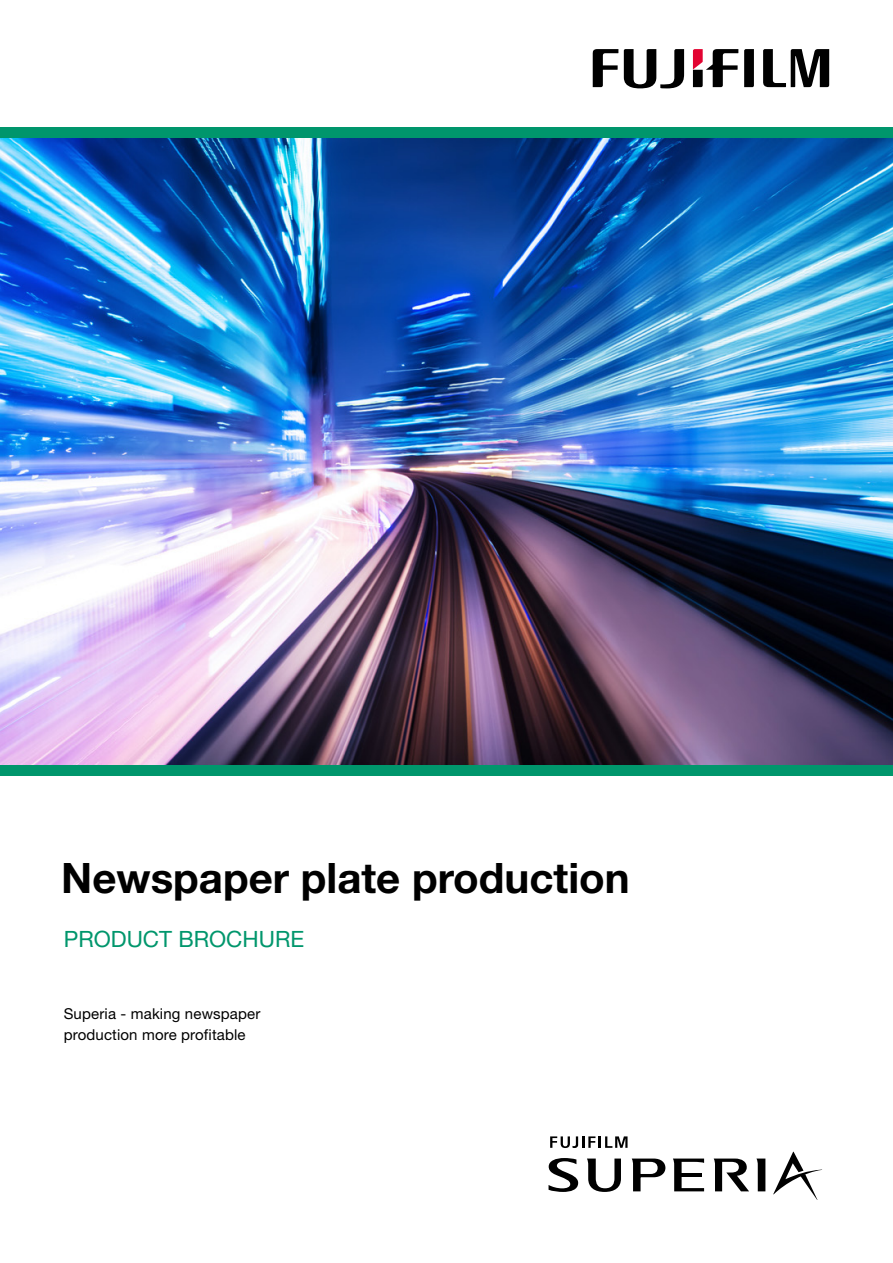
<style>
.page{position:relative;width:893px;height:1263px;background:#fff}
.page>*{position:absolute;margin:0;border:0;box-sizing:border-box;transform-origin:0 0}
.t1{font:700 42px "Helvetica Neue LT Pro";color:#000}
.t2{font:22.5px "Helvetica Neue LT Pro";color:#00966c}
.t3{font:15px/21px "Helvetica Neue LT Pro";letter-spacing:.01em;color:#000}
</style>
<div class="page">
<img style="left:0;top:138px;width:893px;height:627px">
<div style="left:0;top:128px;width:893px;height:10px;background:#00966c"></div>
<svg style="left:744px;top:49px;width:10px;height:38px"></svg>
<svg style="left:593px;top:49px;width:25px;height:38px"></svg>
<svg style="left:763px;top:49px;width:66px;height:38px"></svg>
<svg style="left:624px;top:49px;width:60px;height:40px"></svg>
<svg style="left:693px;top:49px;width:45px;height:38px"></svg>
<div style="left:0;top:765px;width:893px;height:11px;background:#00966c"></div>
<svg style="left:549px;top:1158px;width:29px;height:34px"></svg>
<svg style="left:632px;top:1158px;width:33px;height:33px"></svg>
<svg style="left:773px;top:1151px;width:49px;height:48px"></svg>
<svg style="left:673px;top:1158px;width:31px;height:33px"></svg>
<svg style="left:714px;top:1158px;width:35px;height:33px"></svg>
<svg style="left:587px;top:1158px;width:34px;height:34px"></svg>
<svg style="left:756px;top:1158px;width:9px;height:33px"></svg>
<svg style="left:550px;top:1136px;width:77px;height:12px"></svg>
<p class="t1" style="left:61px;top:852px;width:570px">Newspaper plate production</p>
<p class="t2" style="left:64px;top:925px;width:242px">PRODUCT BROCHURE</p>
<p class="t3" style="left:64px;top:1002px;width:198px">Superia - making newspaper production more profitable</p>
</div>
